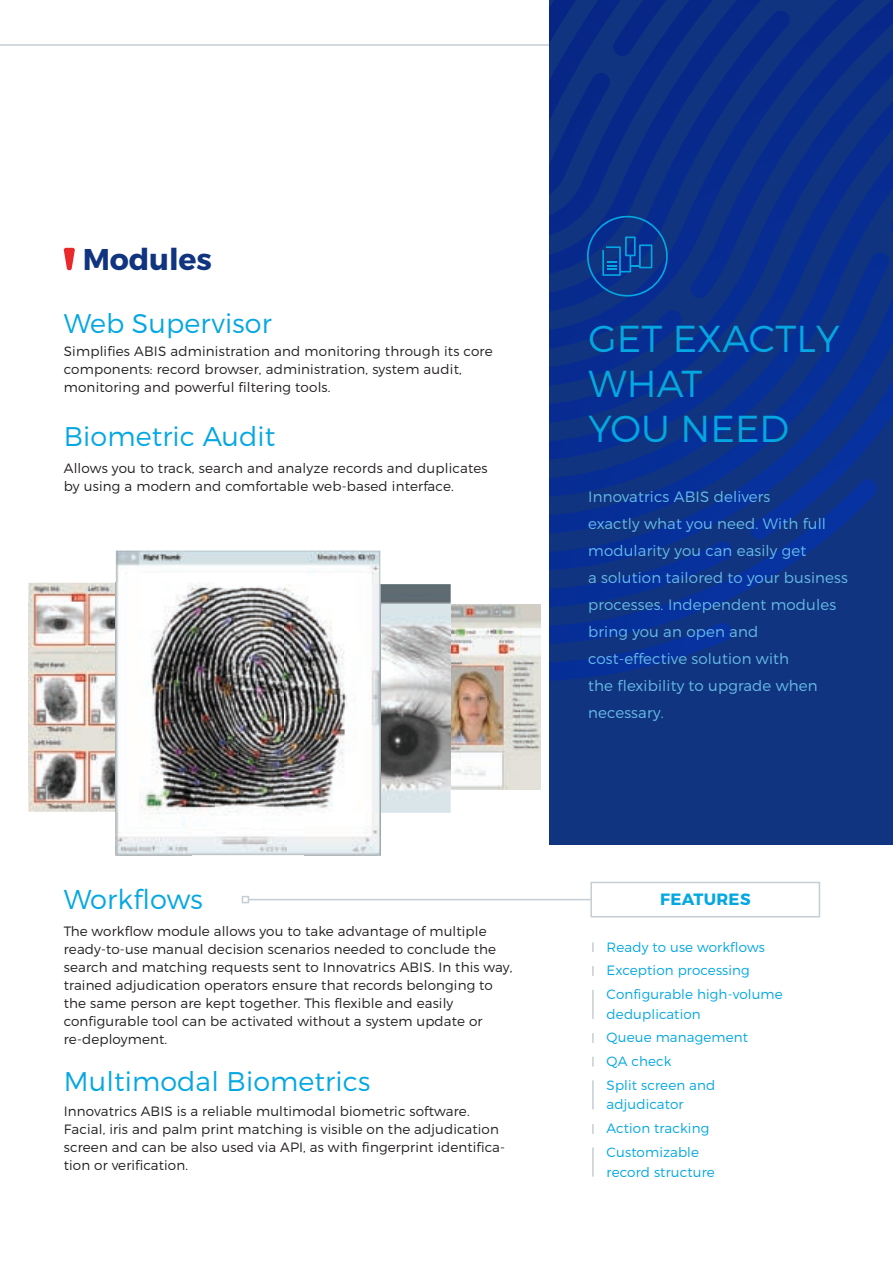
<style>
.page{position:relative;width:893px;height:1263px;background:#fff}
.page>*{position:absolute;margin:0;border:0;box-sizing:border-box;transform-origin:0 0}
.Page_marginal_inv{font:300 37.5px/45px "Montserrat";letter-spacing:.005em;color:#04a7e1}
._01__Headline_Page_I{font:700 30px "Montserrat";letter-spacing:-.005em;color:#10347f}
._07__Quotes__18pt_7{font:300 27.3px "Montserrat";letter-spacing:.005em;color:#04a7e1}
._07__Quotes__18pt_7-2{font:300 27px "Montserrat";letter-spacing:.005em;color:#04a7e1}
.Copy_Headline_paragr{font:700 16.35px "Montserrat";letter-spacing:.02em;color:#04a7e1}
.stats_subline{font:300 15px/27px "Montserrat";letter-spacing:.01em;color:#67bce9}
._04__Copy___9pt_4mm{font:300 13.5px/18px "Montserrat";letter-spacing:.01em;color:#231f20}
._07__Quotes__13pt_5{font:300 13.5px/19.5px "Montserrat";letter-spacing:.01em;color:#04a7e1}
</style>
<div class="page">
<hr style="left:592px;top:990px;width:2px;height:29px;background:#c4ced4">
<img style="left:451px;top:605px;width:90px;height:184px">
<img style="left:28px;top:583px;width:163px;height:229px">
<img style="left:28px;top:602px;width:53px;height:187px">
<img style="left:305px;top:584px;width:146px;height:229px">
<img style="left:116px;top:551px;width:264px;height:38px">
<img style="left:191px;top:588px;width:114px;height:267px">
<img style="left:116px;top:812px;width:76px;height:43px">
<img style="left:305px;top:813px;width:75px;height:42px">
<svg style="left:64px;top:248px;width:11px;height:22px"></svg>
<div style="left:590px;top:882px;width:230px;height:35px;border:2px solid #c4ced4"></div>
<hr style="left:248px;top:899px;width:344px;height:1px;background:#c4ced4">
<div style="left:242px;top:896px;width:7px;height:7px;border:2px solid #c4ced4"></div>
<svg style="left:592px;top:942px;width:2px;height:10px"></svg>
<svg style="left:592px;top:966px;width:2px;height:10px"></svg>
<svg style="left:592px;top:1033px;width:2px;height:10px"></svg>
<svg style="left:592px;top:1057px;width:2px;height:9px"></svg>
<svg style="left:592px;top:1124px;width:2px;height:10px"></svg>
<hr style="left:592px;top:1080px;width:2px;height:29px;background:#c4ced4">
<hr style="left:592px;top:1147px;width:2px;height:30px;background:#c4ced4">
<hr style="left:0;top:44px;width:829px;height:2px;background:#c4ced4">
<div style="left:549px;top:0;width:344px;height:845px;background:#10347f"></div>
<svg style="left:549px;top:0;width:344px;height:681px"></svg>
<svg style="left:587px;top:216px;width:81px;height:81px"></svg>
<p class="_01__Headline_Page_I" style="left:83px;top:241px;width:131px">Modules</p>
<p class="_07__Quotes__18pt_7-2" style="left:64px;top:307px;width:209px">Web Supervisor</p>
<p class="_04__Copy___9pt_4mm" style="left:64px;top:341px;width:430px">Simplifies ABIS administration and monitoring through its core components: record browser, administration, system audit, monitoring and powerful filtering tools.</p>
<p class="_07__Quotes__18pt_7-2" style="left:64px;top:419px;width:213px">Biometric Audit</p>
<p class="_04__Copy___9pt_4mm" style="left:64px;top:458px;width:425px">Allows you to track, search and analyze records and duplicates by using a modern and comfortable web-based interface.</p>
<p class="_07__Quotes__18pt_7" style="left:64px;top:883px;width:140px">Workflows</p>
<p class="_04__Copy___9pt_4mm" style="left:64px;top:922px;width:450px">The workflow module allows you to take advantage of multiple ready-to-use manual decision scenarios needed to conclude the search and matching requests sent to Innovatrics ABIS. In this way, trained adjudication operators ensure that records belonging to the same person are kept together. This flexible and easily configurable tool can be activated without a system update or re-deployment.</p>
<p class="_07__Quotes__18pt_7-2" style="left:64px;top:1065px;width:308px">Multimodal Biometrics</p>
<p class="_04__Copy___9pt_4mm" style="left:64px;top:1102px;width:443px">Innovatrics ABIS is a reliable multimodal biometric software.<br>Facial, iris and palm print matching is visible on the adjudication screen and can be also used via API, as with fingerprint identifica&shy;tion or verification.</p>
<p class="Page_marginal_inv" style="left:588px;top:316px;width:253px">GET EXACTLY<br>WHAT<br>YOU NEED</p>
<p class="stats_subline" style="left:588px;top:483px;width:261px">Innovatrics ABIS delivers<br>exactly what you need. With full modularity you can easily get<br>a solution tailored to your business processes. Independent modules bring you an open and cost-effective solution with<br>the flexibility to upgrade when necessary.</p>
<p class="Copy_Headline_paragr" style="left:660px;top:889px;width:92px">FEATURES</p>
<p class="_07__Quotes__13pt_5" style="left:607px;top:937px;width:160px">Ready to use workflows</p>
<p class="_07__Quotes__13pt_5" style="left:607px;top:961px;width:145px">Exception processing</p>
<p class="_07__Quotes__13pt_5" style="left:607px;top:984px;width:178px">Configurable high-volume deduplication</p>
<p class="_07__Quotes__13pt_5" style="left:607px;top:1028px;width:143px">Queue management</p>
<p class="_07__Quotes__13pt_5" style="left:607px;top:1051px;width:67px">QA check</p>
<p class="_07__Quotes__13pt_5" style="left:607px;top:1075px;width:110px">Split screen and adjudicator</p>
<p class="_07__Quotes__13pt_5" style="left:607px;top:1118px;width:104px">Action tracking</p>
<p class="_07__Quotes__13pt_5" style="left:607px;top:1142px;width:110px">Customizable record structure</p>
</div>
